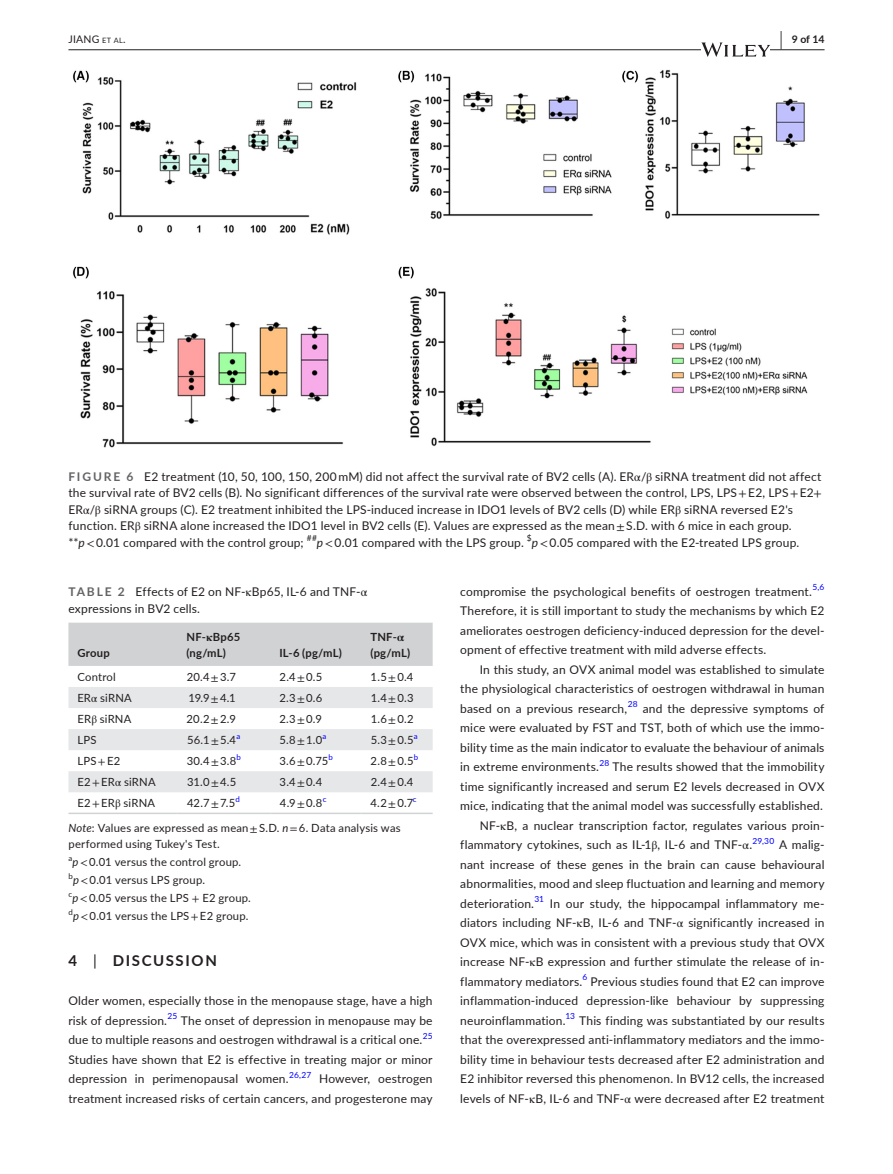
<style>
.page{position:relative;width:893px;height:1174px;background:#fff}
.page>*{position:absolute;margin:0;border:0;box-sizing:border-box;transform-origin:0 0}
.t1{font:700 15px "Lato";letter-spacing:.11em;color:#231f20}
.t2{font:12px/19.5px "Lato";letter-spacing:.015em;color:#231f20;text-align:justify}
.t3{font:11.25px/15.8px "Lato";letter-spacing:.015em;color:#231f20}
.t4{font:700 11.25px/15.8px "Lato";letter-spacing:.02em;color:#231f20}
.t5{font:10.5px "Lato";letter-spacing:.025em;color:#231f20}
.t6{font:700 10.5px "Lato";color:#231f20}
.t7{font:8.4px "Lato";color:#00f}
.t8{font:8.4px "Lato";color:#231f20}
.t9{font:7.8px "Lato";color:#00f}
.t10{font:7.8px "Lato";color:#231f20}
.s1{font-size:7.35px}
.s2{font-size:19.5px}
.s3{font-weight:700;color:#636366}
.s4{font-family:"STIX"}
.s5{font-style:italic}
.s6{font-weight:400}
</style>
<div class="page">
<hr style="left:68px;top:49px;width:756px;height:1px;background:#231f20">
<svg style="left:701px;top:42px;width:69px;height:15px"></svg>
<img style="left:73px;top:70px;width:747px;height:378px">
<div style="left:68px;top:622px;width:365px;height:44px;background:#d1d2d4"></div>
<svg style="left:68px;top:687px;width:365px;height:105px"></svg>
<hr style="left:68px;top:812px;width:110px;height:2px;background:#d1d2d4">
<hr style="left:178px;top:812px;width:92px;height:2px;background:#d1d2d4">
<hr style="left:270px;top:812px;width:92px;height:2px;background:#d1d2d4">
<hr style="left:362px;top:812px;width:71px;height:2px;background:#d1d2d4">
<p class="t5" style="left:68px;top:31px;width:59px">JIANG <span class="s1">et al</span>.</p>
<p class="t6" style="left:780px;top:31px;width:46px"><span class="s2">|</span> 9 of 14</p>
<p class="t2" style="left:68px;top:467px;width:755px;line-height:16.5px;text-align:left"><span class="s3">FIGURE 6</span> E2 treatment (10, 50, 100, 150, 200 mM) did not affect the survival rate of BV2 cells (A). ER<span class="s4">α</span>/<span class="s4">β</span> siRNA treatment did not affect the survival rate of BV2 cells (B). No significant differences of the survival rate were observed between the control, LPS, LPS <span class="s4">+</span> E2, LPS <span class="s4">+</span> E2<span class="s4">+ </span>ER<span class="s4">α</span>/<span class="s4">β</span> siRNA groups (C). E2 treatment inhibited the LPS-induced increase in IDO1 levels of BV2 cells (D) while ER<span class="s4">β</span> siRNA reversed E2's function. ER<span class="s4">β</span> siRNA alone increased the IDO1 level in BV2 cells (E). Values are expressed as the mean <span class="s4">±</span> S.D. with 6 mice in each group.<br>**<span class="s5">p</span><span class="s4">&lt;</span> 0.01 compared with the control group;</p>
<p class="t8" style="left:307px;top:532px;width:12px">##</p>
<p class="t2" style="left:317px;top:532px;width:208px"><span class="s5">p</span><span class="s4">&lt;</span> 0.01 compared with the LPS group.</p>
<p class="t8" style="left:527px;top:532px;width:6px">$</p>
<p class="t2" style="left:532px;top:532px;width:269px"><span class="s5">p</span><span class="s4">&lt;</span> 0.05 compared with the E2-treated LPS group.</p>
<p class="t2" style="left:68px;top:583px;width:300px;line-height:16.5px"><span class="s3">TABLE 2</span> Effects of E2 on NF-<span class="s4">κ</span>Bp65, IL-6 and TNF-<span class="s4">α </span>expressions in BV2 cells.</p>
<p class="t4" style="left:77px;top:644px;width:34px">Group</p>
<p class="t2" style="left:460px;top:581px;width:353px">compromise the psychological benefits of oestrogen treatment.</p>
<p class="t7" style="left:812px;top:581px;width:14px">5,6</p>
<p class="t2" style="left:460px;top:600px;width:366px">Therefore, it is still important to study the mechanisms by which E2 ameliorates oestrogen deficiency-induced depression for the devel&shy;opment of effective treatment with mild adverse effects.</p>
<p class="t2" style="left:460px;top:659px;width:366px;text-indent:20px">In this study, an OVX animal model was established to simulate the physiological characteristics of oestrogen withdrawal in human based on a previous research,</p>
<p class="t4" style="left:187px;top:628px;width:55px">NF-<span class="s4">κ</span>Bp65 (ng/mL)</p>
<p class="t4" style="left:371px;top:628px;width:41px">TNF-<span class="s4">α </span>(pg/mL)</p>
<p class="t4" style="left:279px;top:644px;width:64px">IL-6 (pg/mL)</p>
<p class="t3" style="left:77px;top:668px;width:40px">Control</p>
<p class="t3" style="left:187px;top:668px;width:51px">20.4 <span class="s4">±</span> 3.7</p>
<p class="t3" style="left:280px;top:668px;width:44px">2.4 <span class="s4">±</span> 0.5</p>
<p class="t3" style="left:371px;top:668px;width:44px">1.5 <span class="s4">±</span> 0.4</p>
<p class="t3" style="left:77px;top:689px;width:56px">ER<span class="s4">α</span> siRNA</p>
<p class="t3" style="left:189px;top:689px;width:49px">19.9 <span class="s4">±</span> 4.1</p>
<p class="t3" style="left:279px;top:689px;width:44px">2.3 <span class="s4">±</span> 0.6</p>
<p class="t3" style="left:371px;top:689px;width:44px">1.4 <span class="s4">±</span> 0.3</p>
<p class="t3" style="left:77px;top:710px;width:55px">ER<span class="s4">β</span> siRNA</p>
<p class="t3" style="left:187px;top:710px;width:51px">20.2 <span class="s4">±</span> 2.9</p>
<p class="t3" style="left:279px;top:710px;width:44px">2.3 <span class="s4">±</span> 0.9</p>
<p class="t3" style="left:371px;top:710px;width:44px">1.6 <span class="s4">±</span> 0.2</p>
<p class="t3" style="left:77px;top:731px;width:21px">LPS</p>
<p class="t3" style="left:187px;top:731px;width:50px">56.1 <span class="s4">±</span> 5.4</p>
<p class="t9" style="left:236px;top:730px;width:5px">a</p>
<p class="t3" style="left:279px;top:731px;width:44px">5.8 <span class="s4">±</span> 1.0</p>
<p class="t9" style="left:323px;top:730px;width:5px">a</p>
<p class="t3" style="left:371px;top:731px;width:44px">5.3 <span class="s4">±</span> 0.5</p>
<p class="t9" style="left:414px;top:730px;width:5px">a</p>
<p class="t3" style="left:77px;top:753px;width:44px">LPS <span class="s4">+</span> E2</p>
<p class="t3" style="left:187px;top:753px;width:51px">30.4 <span class="s4">±</span> 3.8</p>
<p class="t9" style="left:237px;top:751px;width:6px">b</p>
<p class="t3" style="left:279px;top:753px;width:50px">3.6 <span class="s4">±</span> 0.75</p>
<p class="t9" style="left:329px;top:751px;width:6px">b</p>
<p class="t3" style="left:371px;top:753px;width:45px">2.8 <span class="s4">±</span> 0.5</p>
<p class="t9" style="left:414px;top:751px;width:6px">b</p>
<p class="t3" style="left:77px;top:774px;width:80px">E2 <span class="s4">+</span> ER<span class="s4">α</span> siRNA</p>
<p class="t3" style="left:187px;top:774px;width:51px">31.0 <span class="s4">±</span> 4.5</p>
<p class="t3" style="left:280px;top:774px;width:44px">3.4 <span class="s4">±</span> 0.4</p>
<p class="t3" style="left:371px;top:774px;width:44px">2.4 <span class="s4">±</span> 0.4</p>
<p class="t3" style="left:77px;top:795px;width:79px">E2 <span class="s4">+</span> ER<span class="s4">β</span> siRNA</p>
<p class="t3" style="left:187px;top:795px;width:50px">42.7 <span class="s4">±</span> 7.5</p>
<p class="t9" style="left:235px;top:794px;width:6px">d</p>
<p class="t3" style="left:280px;top:795px;width:44px">4.9 <span class="s4">±</span> 0.8</p>
<p class="t9" style="left:323px;top:794px;width:5px">c</p>
<p class="t3" style="left:371px;top:795px;width:44px">4.2 <span class="s4">±</span> 0.7</p>
<p class="t9" style="left:413px;top:794px;width:5px">c</p>
<p class="t3" style="left:68px;top:819px;width:334px"><span class="s5">Note</span>: Values are expressed as mean <span class="s4">±</span> S.D. <span class="s5">n</span><span class="s4">=</span> 6. Data analysis was performed using Tukey's Test.</p>
<p class="t10" style="left:68px;top:852px;width:5px">a</p>
<p class="t3" style="left:73px;top:853px;width:170px"><span class="s5">p</span><span class="s4">&lt;</span> 0.01 versus the control group.</p>
<p class="t10" style="left:68px;top:870px;width:6px">b</p>
<p class="t3" style="left:73px;top:871px;width:133px"><span class="s5">p</span><span class="s4">&lt;</span> 0.01 versus LPS group.</p>
<p class="t10" style="left:68px;top:888px;width:5px">c</p>
<p class="t3" style="left:73px;top:889px;width:180px"><span class="s5">p</span><span class="s4">&lt;</span> 0.05 versus the LPS <span class="s4">+</span> E2 group.</p>
<p class="t10" style="left:68px;top:906px;width:6px">d</p>
<p class="t3" style="left:73px;top:907px;width:177px"><span class="s5">p</span><span class="s4">&lt;</span> 0.01 versus the LPS <span class="s4">+</span> E2 group.</p>
<p class="t7" style="left:628px;top:698px;width:11px">28</p>
<p class="t2" style="left:460px;top:698px;width:366px;text-indent:182px">and the depressive symptoms of mice were evaluated by FST and TST, both of which use the immo&shy;bility time as the main indicator to evaluate the behaviour of animals in extreme environments.</p>
<p class="t7" style="left:599px;top:757px;width:11px">28</p>
<p class="t2" style="left:613px;top:756px;width:213px">The results showed that the immobility</p>
<p class="t2" style="left:460px;top:776px;width:366px">time significantly increased and serum E2 levels decreased in OVX</p>
<p class="t2" style="left:460px;top:795px;width:364px">mice, indicating that the animal model was successfully established.</p>
<p class="t2" style="left:480px;top:815px;width:346px">NF-<span class="s4">κ</span>B, a nuclear transcription factor, regulates various proin-</p>
<p class="t2" style="left:460px;top:834px;width:366px">flammatory cytokines, such as IL-1<span class="s4">β</span>, IL-6 and TNF-<span class="s4">α</span>.<sup>29,30</sup> A malig-</p>
<p class="t2" style="left:460px;top:854px;width:366px">nant increase of these genes in the brain can cause behavioural</p>
<p class="t2" style="left:460px;top:873px;width:366px">abnormalities, mood and sleep fluctuation and learning and memory</p>
<p class="t2" style="left:460px;top:893px;width:75px">deterioration.</p>
<p class="t7" style="left:534px;top:893px;width:11px">31</p>
<p class="t2" style="left:460px;top:893px;width:366px;text-indent:90px">In our study, the hippocampal inflammatory me&shy;diators including NF-<span class="s4">κ</span>B, IL-6 and TNF-<span class="s4">α</span> significantly increased in OVX mice, which was in consistent with a previous study that OVX increase NF-<span class="s4">κ</span>B expression and further stimulate the release of in&shy;flammatory mediators.<sup>6</sup> Previous studies found that E2 can improve inflammation-induced depression-like behaviour by suppressing neuroinflammation.<sup>13</sup> This finding was substantiated by our results that the overexpressed anti-inflammatory mediators and the immo&shy;bility time in behaviour tests decreased after E2 administration and E2 inhibitor reversed this phenomenon. In BV12 cells, the increased levels of NF-<span class="s4">κ</span>B, IL-6 and TNF-<span class="s4">α</span> were decreased after E2 treatment</p>
<p class="t1" style="left:68px;top:950px;width:150px">4 <span class="s6">|</span> DISCUSSION</p>
<p class="t2" style="left:68px;top:990px;width:366px">Older women, especially those in the menopause stage, have a high risk of depression.<sup>25</sup> The onset of depression in menopause may be due to multiple reasons and oestrogen withdrawal is a critical one.<sup>25<br></sup>Studies have shown that E2 is effective in treating major or minor depression in perimenopausal women.<sup>26,27</sup> However, oestrogen treatment increased risks of certain cancers, and progesterone may</p>
</div>
